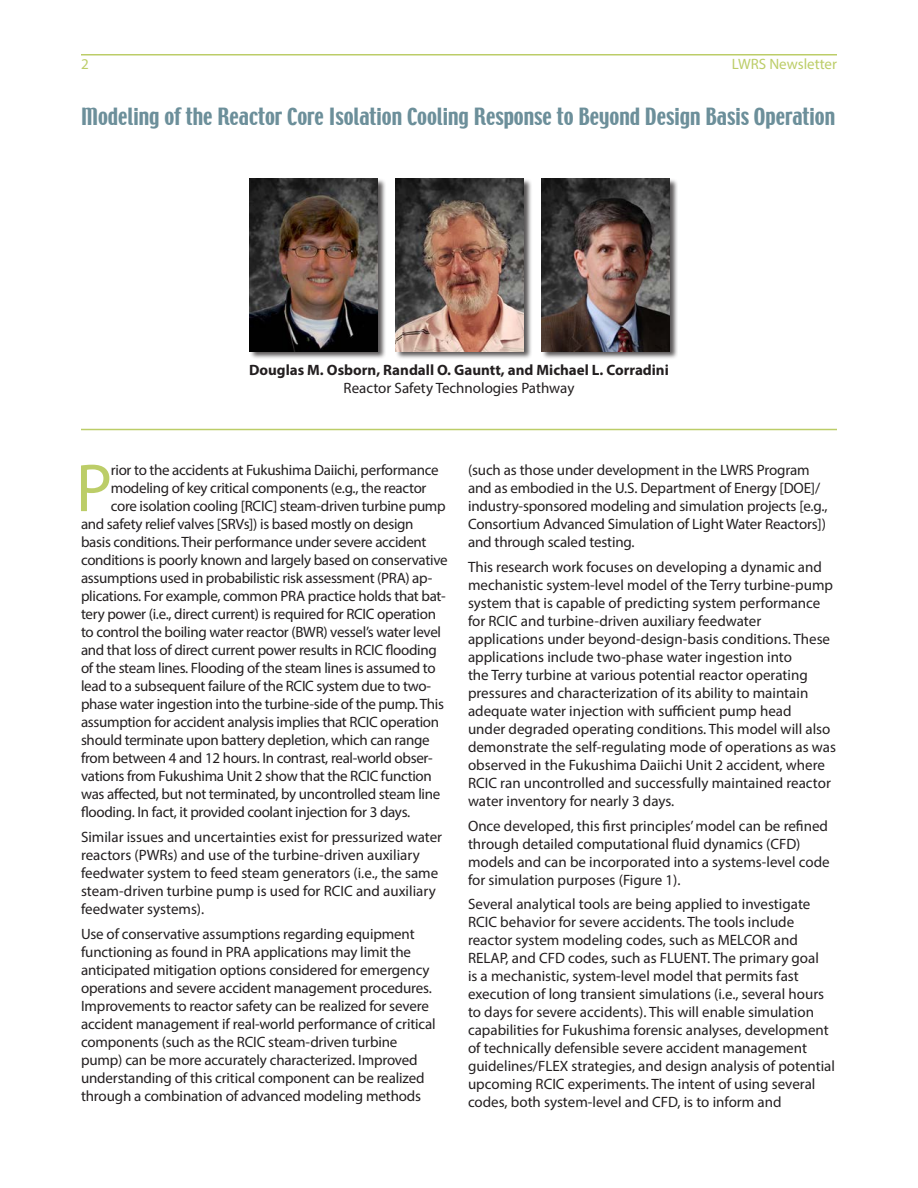
<style>
.page{position:relative;width:918px;height:1188px;background:#fff}
.page>*{position:absolute;margin:0;border:0;box-sizing:border-box;transform-origin:0 0}
.Initial_Cap{font:68.4px "Myriad Pro";color:#bccd68}
.Headline{font:21px "Techno";color:#6c8f9a}
.Body_Text{font:15px/18px "Myriad Pro";color:#231f20}
.Initial_Cap-2{font:15px "Myriad Pro";letter-spacing:-.02em;color:#231f20}
.Body_Text-2{font:700 15px/18px "Myriad Pro";color:#231f20;text-align:center}
.Body_Text-3{font:15px "Myriad Pro";color:#bccd68}
.s1{font-weight:400}
</style>
<div class="page">
<hr style="left:81px;top:54px;width:756px;height:2px;background:#bccd68">
<div style="left:249px;top:178px;width:138px;height:182px;background:#231f20;opacity:.75"></div>
<img style="left:250px;top:179px;width:128px;height:172px">
<div style="left:395px;top:178px;width:137px;height:182px;background:#231f20;opacity:.75"></div>
<img style="left:396px;top:179px;width:128px;height:172px">
<div style="left:541px;top:178px;width:137px;height:182px;background:#231f20;opacity:.75"></div>
<img style="left:541px;top:179px;width:128px;height:172px">
<hr style="left:81px;top:429px;width:756px;height:1px;background:#bccd68">
<p class="Body_Text-3" style="left:81px;top:55px;width:9px">2</p>
<p class="Body_Text-3" style="left:732px;top:55px;width:107px">LWRS Newsletter</p>
<p class="Headline" style="left:81px;top:102px;width:756px">Modeling of the Reactor Core Isolation Cooling Response to Beyond Design Basis Operation</p>
<p class="Body_Text-2" style="left:249px;top:361px;width:421px">Douglas M. Osborn, Randall O. Gauntt, and Michael L. Corradini<br><span class="s1">Reactor Safety Technologies Pathway</span></p>
<p class="Initial_Cap" style="left:76px;top:446px;width:38px">P</p>
<p class="Initial_Cap-2" style="left:111px;top:461px;width:329px">rior to the accidents at Fukushima Daiichi, performance</p>
<p class="Initial_Cap-2" style="left:111px;top:479px;width:317px">modeling of key critical components (e.g., the reactor</p>
<p class="Initial_Cap-2" style="left:111px;top:497px;width:336px">core isolation cooling [RCIC] steam-driven turbine pump</p>
<p class="Initial_Cap-2" style="left:81px;top:515px;width:334px">and safety relief valves [SRVs]) is based mostly on design</p>
<p class="Initial_Cap-2" style="left:81px;top:533px;width:347px">basis conditions. Their performance under severe accident</p>
<p class="Initial_Cap-2" style="left:81px;top:551px;width:368px">conditions is poorly known and largely based on conservative</p>
<p class="Initial_Cap-2" style="left:81px;top:569px;width:353px">assumptions used in probabilistic risk assessment (PRA) ap-</p>
<p class="Initial_Cap-2" style="left:81px;top:587px;width:366px">plications. For example, common PRA practice holds that bat-</p>
<p class="Initial_Cap-2" style="left:81px;top:605px;width:357px">tery power (i.e., direct current) is required for RCIC operation</p>
<p class="Initial_Cap-2" style="left:81px;top:623px;width:362px">to control the boiling water reactor (BWR) vessel’s water level</p>
<p class="Initial_Cap-2" style="left:81px;top:641px;width:357px">and that loss of direct current power results in RCIC flooding</p>
<p class="Initial_Cap-2" style="left:81px;top:659px;width:356px">of the steam lines. Flooding of the steam lines is assumed to</p>
<p class="Initial_Cap-2" style="left:81px;top:677px;width:352px">lead to a subsequent failure of the RCIC system due to two-</p>
<p class="Initial_Cap-2" style="left:81px;top:695px;width:365px">phase water ingestion into the turbine-side of the pump. This</p>
<p class="Initial_Cap-2" style="left:81px;top:713px;width:360px">assumption for accident analysis implies that RCIC operation</p>
<p class="Initial_Cap-2" style="left:81px;top:731px;width:350px">should terminate upon battery depletion, which can range</p>
<p class="Initial_Cap-2" style="left:81px;top:749px;width:353px">from between 4 and 12 hours. In contrast, real-world obser-</p>
<p class="Initial_Cap-2" style="left:81px;top:767px;width:352px">vations from Fukushima Unit 2 show that the RCIC function</p>
<p class="Initial_Cap-2" style="left:81px;top:785px;width:361px">was affected, but not terminated, by uncontrolled steam line</p>
<p class="Initial_Cap-2" style="left:81px;top:803px;width:331px">flooding. In fact, it provided coolant injection for 3 days.</p>
<p class="Body_Text" style="left:81px;top:828px;width:363px">Similar issues and uncertainties exist for pressurized water reactors (PWRs) and use of the turbine-driven auxiliary feedwater system to feed steam generators (i.e., the same steam-driven turbine pump is used for RCIC and auxiliary feedwater systems).</p>
<p class="Body_Text" style="left:81px;top:924px;width:356px">Use of conservative assumptions regarding equipment functioning as found in PRA applications may limit the anticipated mitigation options considered for emergency operations and severe accident management procedures.<br>Improvements to reactor safety can be realized for severe accident management if real-world performance of critical components (such as the RCIC steam-driven turbine pump) can be more accurately characterized. Improved understanding of this critical component can be realized through a combination of advanced modeling methods</p>
<p class="Body_Text" style="left:468px;top:461px;width:361px">(such as those under development in the LWRS Program and as embodied in the U.S. Department of Energy [DOE]/ industry-sponsored modeling and simulation projects [e.g., Consortium Advanced Simulation of Light Water Reactors]) and through scaled testing.</p>
<p class="Body_Text" style="left:468px;top:558px;width:370px">This research work focuses on developing a dynamic and mechanistic system-level model of the Terry turbine-pump system that is capable of predicting system performance for RCIC and turbine-driven auxiliary feedwater applications under beyond-design-basis conditions. These applications include two-phase water ingestion into<br>the Terry turbine at various potential reactor operating pressures and characterization of its ability to maintain adequate water injection with sufficient pump head<br>under degraded operating conditions. This model will also demonstrate the self-regulating mode of operations as was observed in the Fukushima Daiichi Unit 2 accident, where RCIC ran uncontrolled and successfully maintained reactor water inventory for nearly 3 days.</p>
<p class="Body_Text" style="left:468px;top:816px;width:363px">Once developed, this first principles’ model can be refined through detailed computational fluid dynamics (CFD) models and can be incorporated into a systems-level code for simulation purposes (Figure 1).</p>
<p class="Body_Text" style="left:468px;top:895px;width:369px">Several analytical tools are being applied to investigate RCIC behavior for severe accidents. The tools include reactor system modeling codes, such as MELCOR and RELAP, and CFD codes, such as FLUENT. The primary goal<br>is a mechanistic, system-level model that permits fast execution of long transient simulations (i.e., several hours to days for severe accidents). This will enable simulation capabilities for Fukushima forensic analyses, development of technically defensible severe accident management guidelines/FLEX strategies, and design analysis of potential upcoming RCIC experiments. The intent of using several codes, both system-level and CFD, is to inform and</p>
</div>
